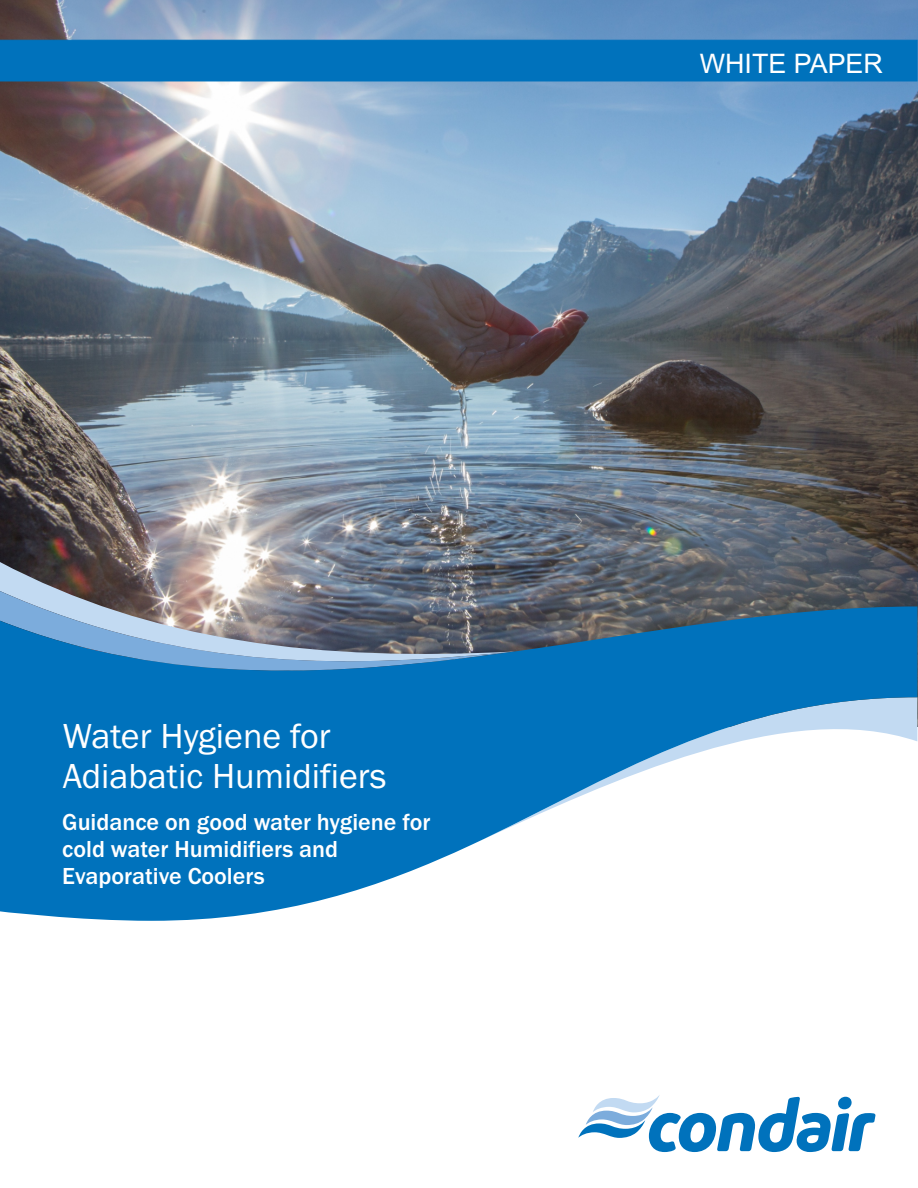
<style>
.page{position:relative;width:918px;height:1188px;background:#fff}
.page>*{position:absolute;margin:0;border:0;box-sizing:border-box;transform-origin:0 0}
.t1{font:36px/40.8px "Franklin Gothic";color:#fff}
.t2{font:26.85px "Arial";color:#fff}
.t3{font:500 24px/27.2px "Franklin Gothic";color:#fff}
</style>
<div class="page">
<img style="left:0;top:0;width:918px;height:726px">
<img style="left:0;top:562px;width:515px;height:44px">
<img style="left:0;top:591px;width:512px;height:15px">
<svg style="left:0;top:606px;width:917px;height:315px;fill:#0072bc"></svg>
<svg style="left:578px;top:1095px;width:297px;height:57px"></svg>
<div style="left:0;top:39px;width:918px;height:43px;background:#0072bc"></div>
<h1 class="t1" style="left:63px;top:718px;width:325px">Water Hygiene for<br>Adiabatic Humidifiers</h1>
<p class="t3" style="left:62px;top:810px;width:370px">Guidance on good water hygiene for cold water Humidifiers and<br>Evaporative Coolers</p>
<p class="t2" style="left:700px;top:53px;width:185px">WHITE PAPER</p>
</div>
